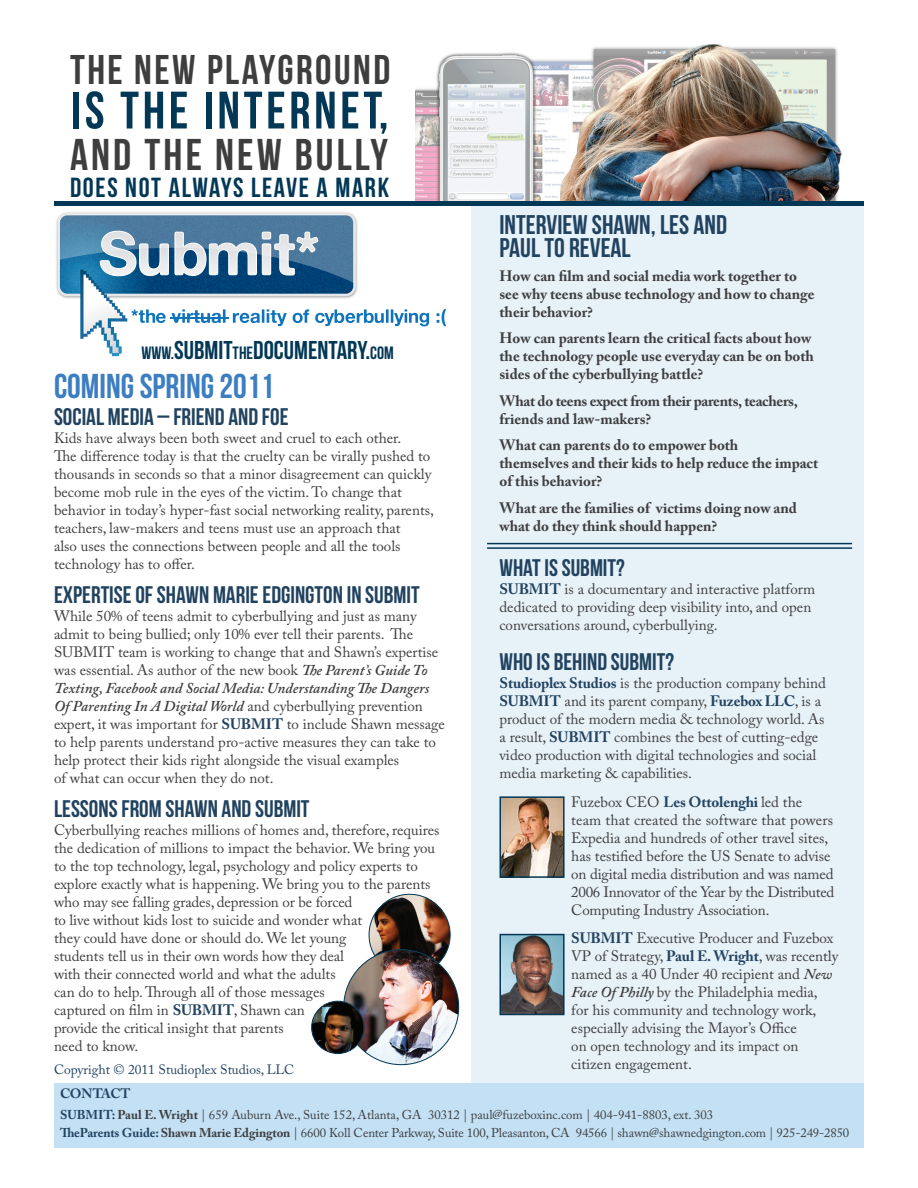
<style>
.page{position:relative;width:918px;height:1188px;background:#fff}
.page>*{position:absolute;margin:0;border:0;box-sizing:border-box;transform-origin:0 0}
.heds{font:52.65px "Bebas Neue";letter-spacing:.07em;color:#023755}
.heds-2{font:44.4px "Bebas Neue";letter-spacing:.07em;color:#3e3e3f}
.heds-3{font:41.55px "Bebas Neue";letter-spacing:.06em;color:#3e3e3f}
.t1{font:34.5px "Bebas Neue";color:#3c7ec1}
.heds-4{font:27.6px "Bebas Neue";letter-spacing:.06em;color:#023755}
.t2{font:27px/22.8px "Bebas Neue";color:#214360}
.heds-5{font:25.8px "Bebas Neue";color:#023755}
.t3{font:24px "Bebas Neue";color:#214360}
.t4{font:15px/18px "Adobe Caslon Pro";color:#3e3e3f}
.Sidebar{font:700 15px/18px "Adobe Caslon Pro";color:#3e3e3f}
.Sidebar-2{font:700 15px/18px "Adobe Caslon Pro";letter-spacing:-.02em;color:#3e3e3f}
.t5{font:13.5px "Adobe Caslon Pro";color:#214360}
.t6{font:700 13.5px "Adobe Caslon Pro";letter-spacing:-.01em;color:#214360}
.t7{font:12.75px "Adobe Caslon Pro";letter-spacing:-.01em;color:#3e3e3f}
.s1{font-size:17.85px}
.s2{font-weight:600;font-style:italic}
.s3{font-weight:700;color:#214360}
.s4{font-weight:700}
</style>
<div class="page">
<div style="left:472px;top:202px;width:392px;height:899px;background:#e7f1f8"></div>
<div style="left:54px;top:1083px;width:810px;height:65px;background:#c3e0f4"></div>
<svg style="left:437px;top:309px;width:9px;height:17px"></svg>
<svg style="left:57px;top:213px;width:372px;height:143px"></svg>
<img style="left:416px;top:44px;width:426px;height:157px">
<div style="left:54px;top:201px;width:810px;height:5px;background:#023755"></div>
<img style="left:369px;top:894px;width:81px;height:81px;border-radius:41px">
<img style="left:344px;top:950px;width:115px;height:115px;border-radius:57px">
<img style="left:312px;top:1001px;width:52px;height:53px;border-radius:26px">
<div style="left:311px;top:1001px;width:53px;height:53px;border:1px solid #023755;border-radius:50%"></div>
<img style="left:503px;top:799px;width:59px;height:76px">
<div style="left:500px;top:796px;width:65px;height:82px;border:2px solid #023755"></div>
<img style="left:503px;top:937px;width:59px;height:75px">
<div style="left:500px;top:934px;width:65px;height:81px;border:2px solid #023755"></div>
<hr style="left:487px;top:547px;width:365px;height:2px;background:#023755">
<hr style="left:487px;top:543px;width:365px;height:1px;background:#023755">
<p class="heds-3" style="left:70px;top:47px;width:322px">THE NEW PLAYGROUND</p>
<p class="heds" style="left:71px;top:81px;width:319px">IS THE INTERNET,</p>
<p class="heds-2" style="left:70px;top:130px;width:320px">AND THE NEW BULLY</p>
<p class="heds-4" style="left:70px;top:172px;width:321px">DOES NOT ALWAYS LEAVE A MARK</p>
<p class="heds-5" style="left:141px;top:335px;width:254px"><span class="s1">WWW.</span>SUBMIT<span class="s1">THE</span>DOCUMENTARY.<span class="s1">COM</span></p>
<p class="t1" style="left:54px;top:367px;width:222px">COMING SPRING 2011</p>
<p class="t3" style="left:54px;top:404px;width:236px">SOCIAL MEDIA – FRIEND AND FOE</p>
<p class="t4" style="left:54px;top:429px;width:381px">Kids have always been both sweet and cruel to each other.<br>The difference today is that the cruelty can be virally pushed to thousands in seconds so that a minor disagreement can quickly become mob rule in the eyes of the victim. To change that behavior in today’s hyper-fast social networking reality, parents, teachers, law-makers and teens must use an approach that<br>also uses the connections between people and all the tools technology has to offer.</p>
<p class="t3" style="left:54px;top:581px;width:367px">EXPERTISE OF SHAWN MARIE EDGINGTON IN SUBMIT</p>
<p class="t4" style="left:54px;top:607px;width:392px">While 50% of teens admit to cyberbullying and just as many admit to being bullied; only 10% ever tell their parents. The SUBMIT team is working to change that and Shawn’s expertise was essential. As author of the new book <span class="s2">The Parent’s Guide To Texting, Facebook and Social Media: Understanding The Dangers Of Parenting In A Digital World</span> and cyberbullying prevention expert, it was important for <span class="s3">SUBMIT</span> to include Shawn message to help parents understand pro-active measures they can take to help protect their kids right alongside the visual examples<br>of what can occur when they do not.</p>
<p class="t3" style="left:54px;top:795px;width:257px">LESSONS FROM SHAWN AND SUBMIT</p>
<p class="t4" style="left:54px;top:820px;width:387px">Cyberbullying reaches millions of homes and, therefore, requires the dedication of millions to impact the behavior. We bring you to the top technology, legal, psychology and policy experts to explore exactly what is happening. We bring you to the parents who may see falling grades, depression or be forced<br>to live without kids lost to suicide and wonder what<br>they could have done or should do. We let young<br>students tell us in their own words how they deal<br>with their connected world and what the adults<br>can do to help. Through all of those messages<br>captured on film in <span class="s3">SUBMIT</span>, Shawn can<br>provide the critical insight that parents<br>need to know.</p>
<p class="t5" style="left:54px;top:1061px;width:242px">Copyright © 2011 Studioplex Studios, LLC</p>
<p class="t2" style="left:500px;top:213px;width:229px">INTERVIEW SHAWN, LES AND<br>PAUL TO REVEAL</p>
<p class="Sidebar" style="left:500px;top:266px;width:316px">How can film and social media work together to see why teens abuse technology and how to change their behavior?</p>
<p class="Sidebar" style="left:500px;top:329px;width:316px">How can parents learn the critical facts about how the technology people use everyday can be on both sides of the cyberbullying battle?</p>
<p class="Sidebar-2" style="left:500px;top:392px;width:300px">What do teens expect from their parents, teachers, friends and law-makers?</p>
<p class="Sidebar" style="left:500px;top:436px;width:320px">What can parents do to empower both<br>themselves and their kids to help reduce the impact of this behavior?</p>
<p class="Sidebar" style="left:500px;top:499px;width:299px">What are the families of victims doing now and what do they think should happen?</p>
<p class="t3" style="left:500px;top:555px;width:127px">WHAT IS SUBMIT?</p>
<p class="t4" style="left:500px;top:580px;width:317px"><span class="s3">SUBMIT</span> is a documentary and interactive platform dedicated to providing deep visibility into, and open conversations around, cyberbullying.</p>
<p class="t3" style="left:500px;top:648px;width:176px">WHO IS BEHIND SUBMIT?</p>
<p class="t4" style="left:500px;top:674px;width:328px"><span class="s3">Studioplex Studios</span> is the production company behind <span class="s3">SUBMIT</span> and its parent company, <span class="s3">Fuzebox LLC</span>, is a product of the modern media &amp; technology world. As a result, <span class="s3">SUBMIT</span> combines the best of cutting-edge video production with digital technologies and social media marketing &amp; capabilities.</p>
<p class="t4" style="left:571px;top:792px;width:264px">Fuzebox CEO <span class="s3">Les Ottolenghi</span> led the team that created the software that powers Expedia and hundreds of other travel sites, has testified before the US Senate to advise on digital media distribution and was named 2006 Innovator of the Year by the Distributed Computing Industry Association.</p>
<p class="t4" style="left:571px;top:929px;width:269px"><span class="s3">SUBMIT</span> Executive Producer and Fuzebox VP of Strategy, <span class="s3">Paul E. Wright</span>, was recently named as a 40 Under 40 recipient and <span class="s2">New Face Of Philly</span> by the Philadelphia media, for his community and technology work, especially advising the Mayor’s Office<br>on open technology and its impact on citizen engagement.</p>
<p class="t6" style="left:60px;top:1085px;width:72px">CONTACT</p>
<p class="t7" style="left:60px;top:1107px;width:655px"><span class="s3">SUBMIT:</span> <span class="s4">Paul E. Wright</span> | 659 Auburn Ave., Suite 152, Atlanta, GA 30312 | paul@fuzeboxinc.com | 404-941-8803, ext. 303</p>
<p class="t7" style="left:60px;top:1125px;width:791px"><span class="s3">TheParents Guide:</span> <span class="s4">Shawn Marie Edgington</span> | 6600 Koll Center Parkway, Suite 100, Pleasanton, CA 94566 | shawn@shawnedgington.com | 925-249-2850</p>
</div>
